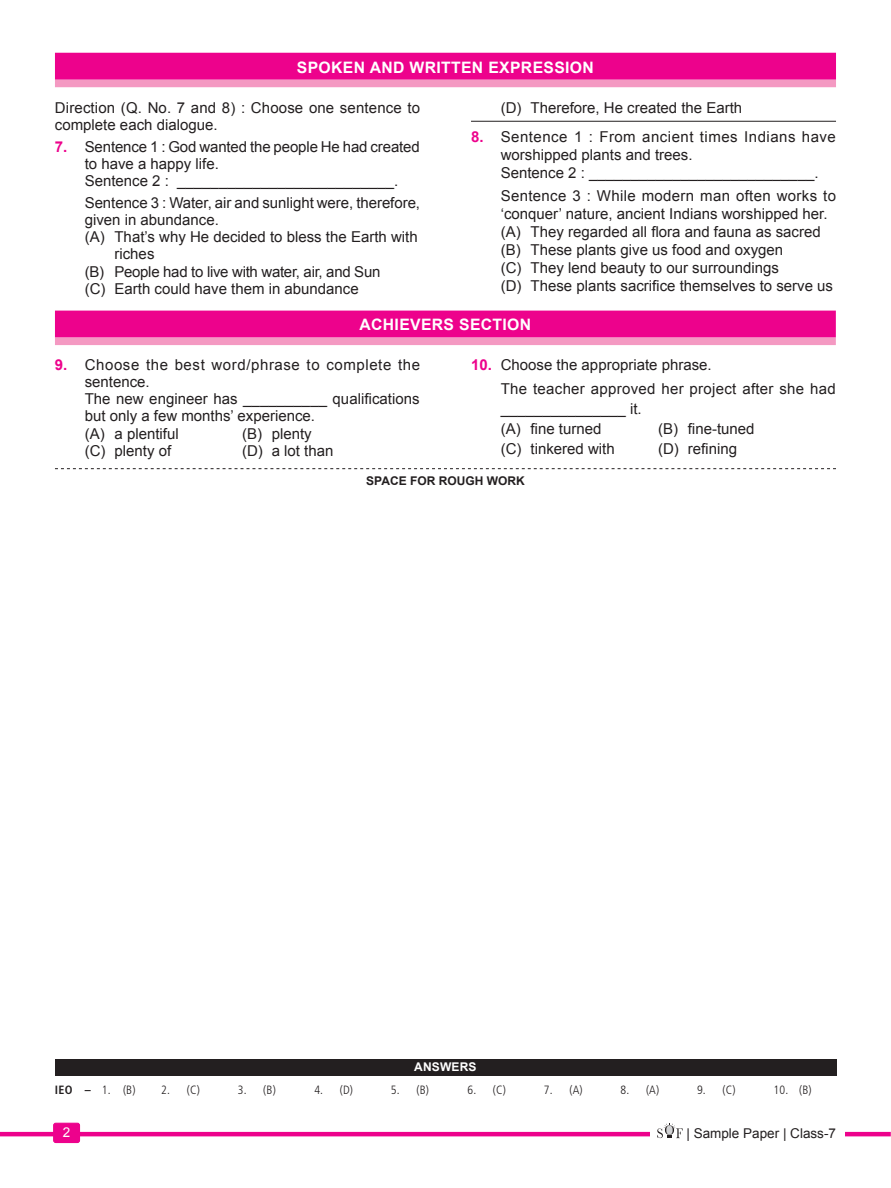
<style>
.page{position:relative;width:891px;height:1188px;background:#fff}
.page>*{position:absolute;margin:0;border:0;box-sizing:border-box;transform-origin:0 0}
.Headd{font:700 15.75px "Arial";letter-spacing:.02em;color:#fff}
.option_with_out_line{font:15px/17.2px "Arial";color:#231f20}
.Question{font:15px/17.2px "Arial";letter-spacing:.005em;color:#231f20}
.question_second_line{font:15px/17.2px "Arial";color:#231f20}
.Question-2{font:15px/18.1px "Arial";letter-spacing:.035em;color:#231f20}
.Question-3{font:15px/17.2px "Arial";letter-spacing:.04em;color:#231f20}
.option_with_out_line-2{font:15px "Arial";letter-spacing:-.02em;color:#231f20}
._4-Option_line{font:15px "Arial";color:#231f20}
.t1{font:13.5px "Arial";color:#231f20}
.t2{font:13.5px "Arial";color:#fff}
.ANSWER_KEYS{font:300 condensed 12px "Frutiger";color:#231f20}
.t3{font:700 12px "Arial";color:#231f20}
.t4{font:700 12px "Arial";letter-spacing:.015em;color:#fff}
.s1{font-weight:700;color:#ed028c}
.s2{font-weight:700}
</style>
<div class="page">
<hr style="left:0;top:1132px;width:891px;height:4px;background:#ed028c">
<div style="left:650px;top:1126px;width:195px;height:17px;background:#fff"></div>
<svg style="left:657px;top:1123px;width:26px;height:15px"></svg>
<div style="left:54px;top:1123px;width:26px;height:20px;background:#ed028c;border-radius:2px"></div>
<div style="left:53px;top:1123px;width:27px;height:20px;border:1px solid #ed028c;border-radius:2px"></div>
<div style="left:55px;top:1059px;width:781px;height:16px;background:#231f20"></div>
<svg style="left:55px;top:468px;width:781px;height:1px"></svg>
<div style="left:55px;top:311px;width:781px;height:27px;background:#ed028c"></div>
<div style="left:55px;top:338px;width:781px;height:7px;background:#f499c2"></div>
<hr style="left:471px;top:121px;width:365px;height:1px;background:#231f20">
<div style="left:55px;top:53px;width:781px;height:27px;background:#ed028c"></div>
<div style="left:55px;top:80px;width:781px;height:7px;background:#f499c2"></div>
<p class="Headd" style="left:297px;top:57px;width:299px">SPOKEN AND WRITTEN EXPRESSION</p>
<p class="Question" style="left:55px;top:99px;width:367px">Direction (Q. No. 7 and 8) : Choose one sentence to complete each dialogue.</p>
<p class="Question" style="left:85px;top:138px;width:337px;text-indent:-30px"><span class="s1">7.</span> Sentence 1 : God wanted the people He had created to have a happy life.</p>
<p class="option_with_out_line" style="left:85px;top:172px;width:315px">Sentence 2 : __________________________.</p>
<p class="question_second_line" style="left:85px;top:194px;width:337px">Sentence 3 : Water, air and sunlight were, therefore, given in abundance.</p>
<p class="option_with_out_line" style="left:114px;top:228px;width:305px;text-indent:-30px">(A) That’s why He decided to bless the Earth with riches</p>
<p class="option_with_out_line-2" style="left:85px;top:262px;width:297px">(B) People had to live with water, air, and Sun</p>
<p class="option_with_out_line" style="left:85px;top:280px;width:276px">(C) Earth could have them in abundance</p>
<p class="_4-Option_line" style="left:501px;top:98px;width:243px">(D) Therefore, He created the Earth</p>
<p class="Question-2" style="left:501px;top:128px;width:337px;text-indent:-30px"><span class="s1">8.</span> Sentence 1 : From ancient times Indians have worshipped plants and trees.</p>
<p class="option_with_out_line" style="left:501px;top:164px;width:319px">Sentence 2 : ___________________________.</p>
<p class="question_second_line" style="left:501px;top:186px;width:337px;line-height:18.1px">Sentence 3 : While modern man often works to ‘conquer’ nature, ancient Indians worshipped her.</p>
<p class="option_with_out_line" style="left:501px;top:223px;width:321px">(A) They regarded all flora and fauna as sacred</p>
<p class="option_with_out_line" style="left:501px;top:241px;width:284px">(B) These plants give us food and oxygen</p>
<p class="option_with_out_line" style="left:501px;top:260px;width:280px">(C) They lend beauty to our surroundings</p>
<p class="option_with_out_line" style="left:501px;top:278px;width:334px">(D) These plants sacrifice themselves to serve us</p>
<p class="Headd" style="left:359px;top:314px;width:173px">ACHIEVERS SECTION</p>
<p class="Question-3" style="left:85px;top:356px;width:337px;text-indent:-30px"><span class="s1">9.</span> Choose the best word/phrase to complete the sentence.</p>
<p class="Question" style="left:85px;top:390px;width:337px">The new engineer has __________ qualifications but only a few months’ experience.</p>
<p class="option_with_out_line" style="left:85px;top:425px;width:95px">(A) a plentiful</p>
<p class="option_with_out_line" style="left:242px;top:425px;width:71px">(B) plenty</p>
<p class="option_with_out_line" style="left:85px;top:442px;width:88px">(C) plenty of</p>
<p class="option_with_out_line" style="left:242px;top:442px;width:93px">(D) a lot than</p>
<p class="Question" style="left:471px;top:356px;width:242px"><span class="s1">10.</span> Choose the appropriate phrase.</p>
<p class="Question" style="left:501px;top:379px;width:337px;line-height:20.1px">The teacher approved her project after she had _______________ it.</p>
<p class="option_with_out_line" style="left:501px;top:420px;width:102px">(A) fine turned</p>
<p class="option_with_out_line" style="left:658px;top:420px;width:98px">(B) fine-tuned</p>
<p class="option_with_out_line" style="left:501px;top:440px;width:115px">(C) tinkered with</p>
<p class="option_with_out_line" style="left:658px;top:440px;width:80px">(D) refining</p>
<p class="t3" style="left:366px;top:473px;width:160px">SPACE FOR ROUGH WORK</p>
<p class="t4" style="left:414px;top:1059px;width:64px">ANSWERS</p>
<p class="ANSWER_KEYS" style="left:55px;top:1083px;width:82px"><span class="s2">IEO –</span> 1. (B)</p>
<p class="ANSWER_KEYS" style="left:161px;top:1083px;width:40px">2. (C)</p>
<p class="ANSWER_KEYS" style="left:238px;top:1083px;width:40px">3. (B)</p>
<p class="ANSWER_KEYS" style="left:314px;top:1083px;width:40px">4. (D)</p>
<p class="ANSWER_KEYS" style="left:391px;top:1083px;width:40px">5. (B)</p>
<p class="ANSWER_KEYS" style="left:467px;top:1083px;width:40px">6. (C)</p>
<p class="ANSWER_KEYS" style="left:544px;top:1083px;width:40px">7. (A)</p>
<p class="ANSWER_KEYS" style="left:620px;top:1083px;width:40px">8. (A)</p>
<p class="ANSWER_KEYS" style="left:697px;top:1083px;width:40px">9. (C)</p>
<p class="ANSWER_KEYS" style="left:774px;top:1083px;width:40px">10. (B)</p>
<p class="t2" style="left:63px;top:1123px;width:9px">2</p>
<p class="t1" style="left:686px;top:1125px;width:151px">| Sample Paper | Class-7</p>
</div>
